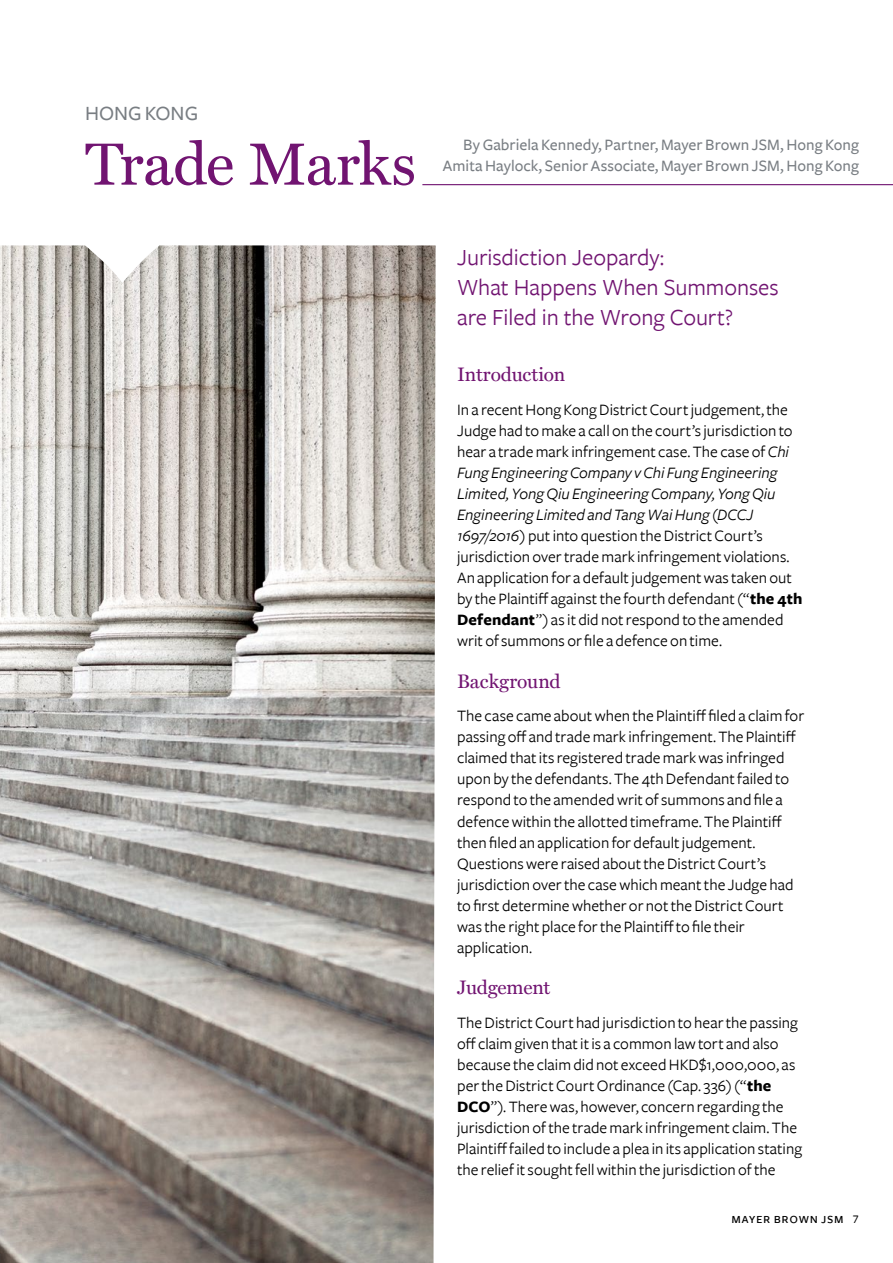
<style>
.page{position:relative;width:893px;height:1263px;background:#fff}
.page>*{position:absolute;margin:0;border:0;box-sizing:border-box;transform-origin:0 0}
.t1{font:60px "Miller Text";letter-spacing:-.015em;color:#711471}
.t2{font:24px/30px "Freight Sans";letter-spacing:-.005em;color:#711471}
.t3{font:500 21px "Freight Sans";color:#797e83}
.t4{font:19.5px "Miller Text";letter-spacing:-.01em;color:#711471}
.t5{font:16.5px/21px "Freight Sans";color:#000}
.t6{font:500 16.5px/21px "Freight Sans";color:#797e83;text-align:right}
.t7{font:15px "Freight Sans Medium SC";letter-spacing:.035em;color:#000}
.s1{font-style:italic}
.s2{font-weight:700}
.s3{font-size:12px}
</style>
<div class="page">
<hr style="left:422px;top:184px;width:471px;height:1px;background:#711471">
<img style="left:0;top:245px;width:436px;height:1018px">
<p class="t3" style="left:85px;top:102px;width:115px">HONG KONG</p>
<h1 class="t1" style="left:85px;top:129px;width:333px">Trade Marks</h1>
<p class="t6" style="left:443px;top:134px;width:417px">By Gabriela Kennedy, Partner, Mayer Brown JSM, Hong Kong<br>Amita Haylock, Senior Associate, Mayer Brown JSM, Hong Kong</p>
<h2 class="t2" style="left:457px;top:242px;width:323px">Jurisdiction Jeopardy:<br>What Happens When Summonses are Filed in the Wrong Court?</h2>
<p class="t4" style="left:457px;top:363px;width:110px">Introduction</p>
<p class="t5" style="left:457px;top:399px;width:347px">In a recent Hong Kong District Court judgement, the Judge had to make a call on the court’s jurisdiction to hear a trade mark infringement case. The case of <span class="s1">Chi Fung Engineering Company v Chi Fung Engineering Limited, Yong Qiu Engineering Company, Yong Qiu Engineering Limited and Tang Wai Hung (DCCJ 1697/2016)</span> put into question the District Court’s jurisdiction over trade mark infringement violations.<br>An application for a default judgement was taken out by the Plaintiff against the fourth defendant (“<span class="s2">the 4th Defendant</span>”) as it did not respond to the amended writ of summons or file a defence on time.</p>
<p class="t4" style="left:457px;top:669px;width:105px">Background</p>
<p class="t5" style="left:457px;top:706px;width:349px">The case came about when the Plaintiff filed a claim for passing off and trade mark infringement. The Plaintiff claimed that its registered trade mark was infringed upon by the defendants. The 4th Defendant failed to respond to the amended writ of summons and file a defence within the allotted timeframe. The Plaintiff then filed an application for default judgement.<br>Questions were raised about the District Court’s jurisdiction over the case which meant the Judge had to first determine whether or not the District Court was the right place for the Plaintiff to file their application.</p>
<p class="t4" style="left:457px;top:975px;width:95px">Judgement</p>
<p class="t5" style="left:457px;top:1012px;width:347px">The District Court had jurisdiction to hear the passing off claim given that it is a common law tort and also because the claim did not exceed HKD$1,000,000, as per the District Court Ordinance (Cap. 336) (“<span class="s2">the DCO</span>”). There was, however, concern regarding the jurisdiction of the trade mark infringement claim. The Plaintiff failed to include a plea in its application stating the relief it sought fell within the jurisdiction of the</p>
<p class="t7" style="left:731px;top:1210px;width:129px">mayer brown jsm <span class="s3">7</span></p>
</div>
